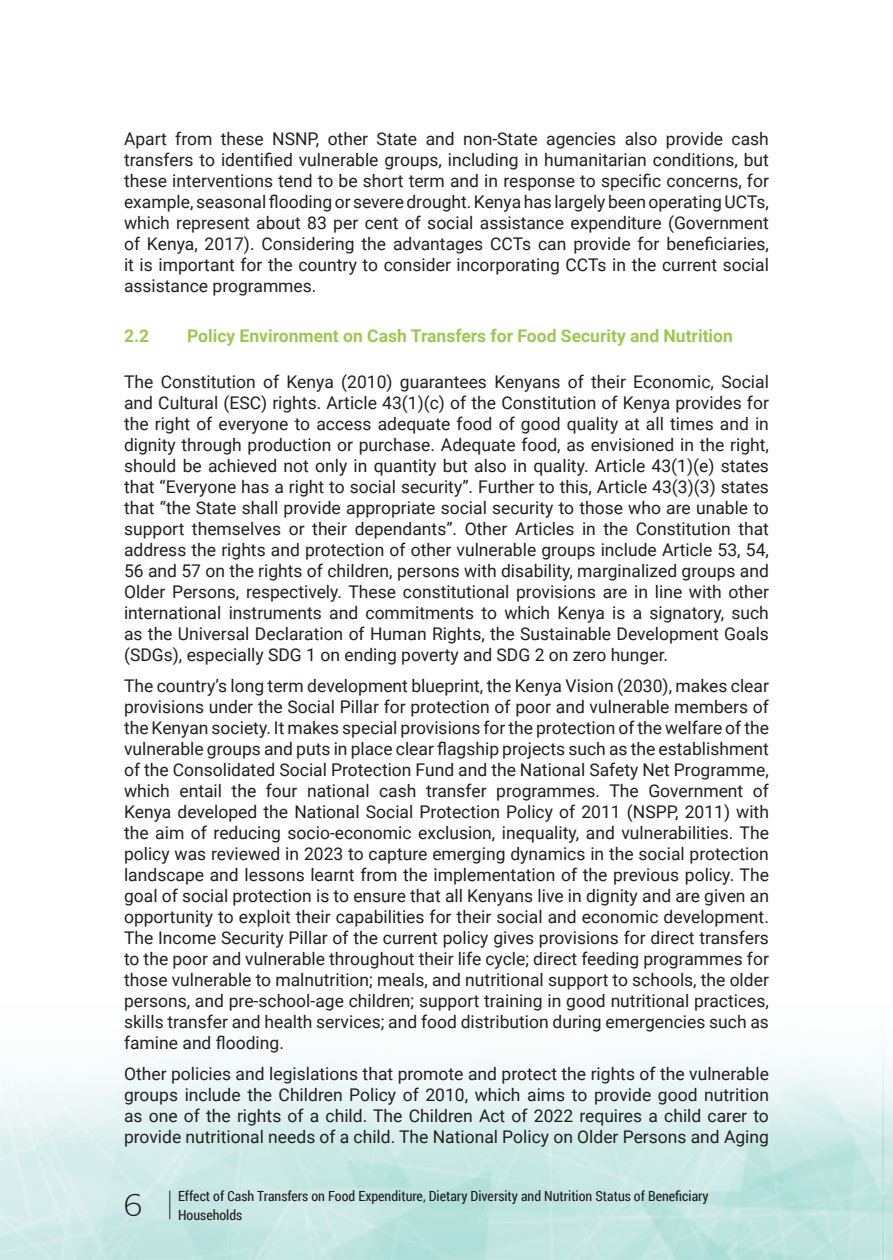
<style>
.page{position:relative;width:893px;height:1260px;background:#fff}
.page>*{position:absolute;margin:0;border:0;box-sizing:border-box;transform-origin:0 0}
.t1{font:300 31.5px "Stag Sans";color:#231f20}
.t2{font:17.5px/21px "Roboto";color:#231f20;text-align:justify}
.t3{font:700 17.5px "Roboto";color:#9ec752}
.t4{font:14px/19.2px "Roboto Condensed";color:#231f20}
</style>
<div class="page">
<svg style="left:169px;top:1191px;width:1px;height:28px"></svg>
<p class="t2" style="left:124px;top:127px;width:646px">Apart from these NSNP, other State and non-State agencies also provide cash transfers to identified vulnerable groups, including in humanitarian conditions, but these interventions tend to be short term and in response to specific concerns, for example, seasonal flooding or severe drought. Kenya has largely been operating UCTs, which represent about 83 per cent of social assistance expenditure (Government of Kenya, 2017). Considering the advantages CCTs can provide for beneficiaries, it is important for the country to consider incorporating CCTs in the current social assistance programmes.</p>
<p class="t3" style="left:124px;top:324px;width:27px">2.2</p>
<p class="t3" style="left:187px;top:324px;width:547px">Policy Environment on Cash Transfers for Food Security and Nutrition</p>
<p class="t2" style="left:124px;top:371px;width:646px">The Constitution of Kenya (2010) guarantees Kenyans of their Economic, Social and Cultural (ESC) rights. Article 43(1)(c) of the Constitution of Kenya provides for the right of everyone to access adequate food of good quality at all times and in dignity through production or purchase. Adequate food, as envisioned in the right, should be achieved not only in quantity but also in quality. Article 43(1)(e) states that “Everyone has a right to social security”. Further to this, Article 43(3)(3) states that “the State shall provide appropriate social security to those who are unable to support themselves or their dependants”. Other Articles in the Constitution that address the rights and protection of other vulnerable groups include Article 53, 54, 56 and 57 on the rights of children, persons with disability, marginalized groups and Older Persons, respectively. These constitutional provisions are in line with other international instruments and commitments to which Kenya is a signatory, such as the Universal Declaration of Human Rights, the Sustainable Development Goals (SDGs), especially SDG 1 on ending poverty and SDG 2 on zero hunger.</p>
<p class="t2" style="left:124px;top:675px;width:646px">The country’s long term development blueprint, the Kenya Vision (2030), makes clear provisions under the Social Pillar for protection of poor and vulnerable members of the Kenyan society. It makes special provisions for the protection of the welfare of the vulnerable groups and puts in place clear flagship projects such as the establishment of the Consolidated Social Protection Fund and the National Safety Net Programme, which entail the four national cash transfer programmes. The Government of Kenya developed the National Social Protection Policy of 2011 (NSPP, 2011) with the aim of reducing socio-economic exclusion, inequality, and vulnerabilities. The policy was reviewed in 2023 to capture emerging dynamics in the social protection landscape and lessons learnt from the implementation of the previous policy. The goal of social protection is to ensure that all Kenyans live in dignity and are given an opportunity to exploit their capabilities for their social and economic development.<br>The Income Security Pillar of the current policy gives provisions for direct transfers to the poor and vulnerable throughout their life cycle; direct feeding programmes for those vulnerable to malnutrition; meals, and nutritional support to schools, the older persons, and pre-school-age children; support training in good nutritional practices, skills transfer and health services; and food distribution during emergencies such as famine and flooding.</p>
<p class="t2" style="left:124px;top:1063px;width:646px">Other policies and legislations that promote and protect the rights of the vulnerable groups include the Children Policy of 2010, which aims to provide good nutrition as one of the rights of a child. The Children Act of 2022 requires a child carer to provide nutritional needs of a child. The National Policy on Older Persons and Aging</p>
<h1 class="t1" style="left:124px;top:1187px;width:19px">6</h1>
<p class="t4" style="left:178px;top:1186px;width:532px">Effect of Cash Transfers on Food Expenditure, Dietary Diversity and Nutrition Status of Beneficiary<br>Households</p>
</div>
